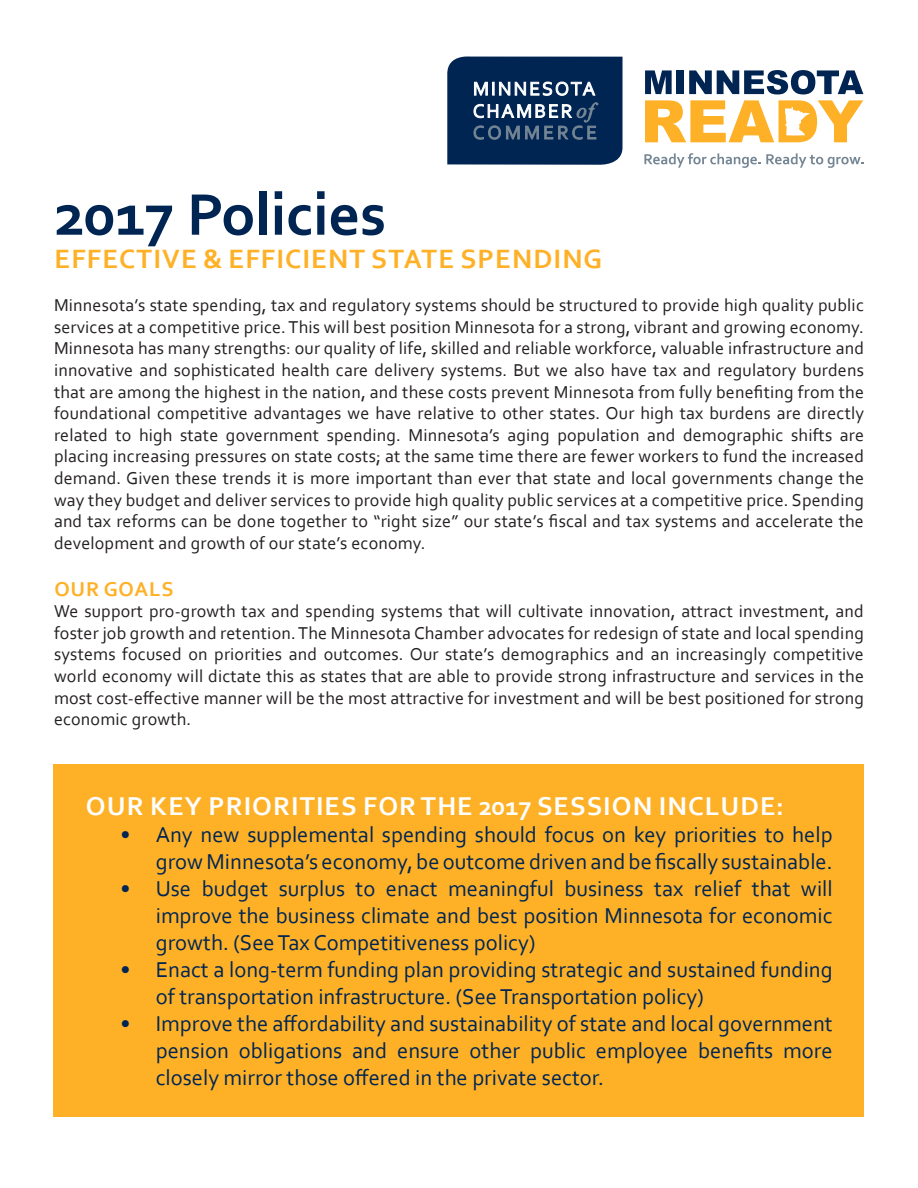
<style>
.page{position:relative;width:918px;height:1188px;background:#fff}
.page>*{position:absolute;margin:0;border:0;box-sizing:border-box;transform-origin:0 0}
.t1{font:700 61.5px "Corbel";color:#002553}
.t2{font:700 27.75px "Corbel";letter-spacing:.04em;color:#feb127}
.t3{font:700 27px "Corbel";letter-spacing:.04em;color:#fff}
.t4{font:22.5px/27px "Corbel";color:#002553;text-align:justify}
.t5{font:700 21px "Corbel";letter-spacing:.04em;color:#feb127}
.t6{font:18px/21.6px "Corbel";letter-spacing:.01em;color:#231f20;text-align:justify}
</style>
<div class="page">
<div style="left:54px;top:765px;width:810px;height:352px;background:#feb127"></div>
<svg style="left:447px;top:56px;width:176px;height:109px;background:#1c3d65"></svg>
<svg style="left:644px;top:153px;width:219px;height:15px"></svg>
<svg style="left:645px;top:70px;width:27px;height:24px"></svg>
<div style="left:677px;top:70px;width:7px;height:24px;background:#002553"></div>
<svg style="left:689px;top:70px;width:174px;height:24px"></svg>
<svg style="left:645px;top:100px;width:218px;height:42px"></svg>
<p class="t1" style="left:54px;top:176px;width:334px">2017 Policies</p>
<p class="t2" style="left:55px;top:242px;width:549px">EFFECTIVE &amp; EFFICIENT STATE SPENDING</p>
<p class="t6" style="left:54px;top:294px;width:812px">Minnesota’s state spending, tax and regulatory systems should be structured to provide high quality public services at a competitive price. This will best position Minnesota for a strong, vibrant and growing economy.<br>Minnesota has many strengths: our quality of life, skilled and reliable workforce, valuable infrastructure and innovative and sophisticated health care delivery systems. But we also have tax and regulatory burdens that are among the highest in the nation, and these costs prevent Minnesota from fully benefiting from the foundational competitive advantages we have relative to other states. Our high tax burdens are directly related to high state government spending. Minnesota’s aging population and demographic shifts are placing increasing pressures on state costs; at the same time there are fewer workers to fund the increased demand. Given these trends it is more important than ever that state and local governments change the way they budget and deliver services to provide high quality public services at a competitive price. Spending and tax reforms can be done together to “right size” our state’s fiscal and tax systems and accelerate the development and growth of our state’s economy.</p>
<p class="t5" style="left:54px;top:576px;width:121px">OUR GOALS</p>
<p class="t6" style="left:54px;top:600px;width:812px">We support pro-growth tax and spending systems that will cultivate innovation, attract investment, and foster job growth and retention. The Minnesota Chamber advocates for redesign of state and local spending systems focused on priorities and outcomes. Our state’s demographics and an increasingly competitive world economy will dictate this as states that are able to provide strong infrastructure and services in the most cost-effective manner will be the most attractive for investment and will be best positioned for strong economic growth.</p>
<p class="t3" style="left:86px;top:789px;width:700px">OUR KEY PRIORITIES FOR THE 2017 SESSION INCLUDE:</p>
<p class="t4" style="left:121px;top:820px;width:714px;text-align:right">• Any new supplemental spending should focus on key priorities to help grow Minnesota’s economy, be outcome driven and be fiscally sustainable.</p>
<p class="t4" style="left:156px;top:874px;width:678px;text-indent:-35px">• Use budget surplus to enact meaningful business tax relief that will improve the business climate and best position Minnesota for economic growth. (See Tax Competitiveness policy)</p>
<p class="t4" style="left:156px;top:955px;width:678px;text-indent:-35px">• Enact a long-term funding plan providing strategic and sustained funding of transportation infrastructure. (See Transportation policy)</p>
<p class="t4" style="left:156px;top:1009px;width:678px;text-indent:-35px">• Improve the affordability and sustainability of state and local government pension obligations and ensure other public employee benefits more closely mirror those offered in the private sector.</p>
</div>
